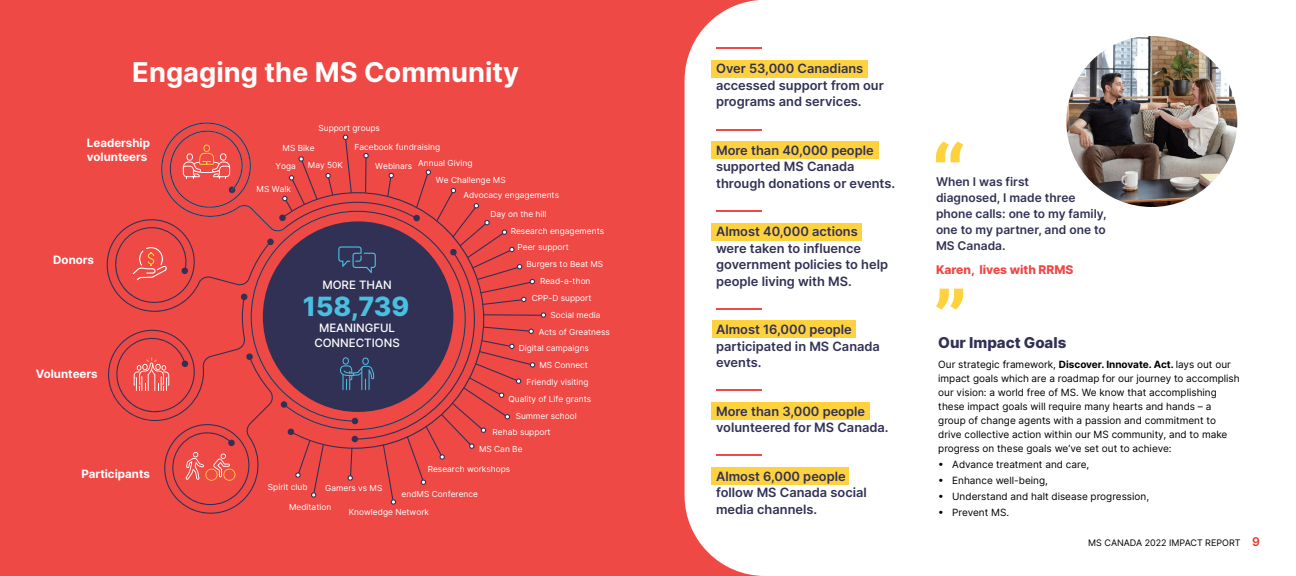
<style>
.page{position:relative;width:1296px;height:576px;background:#fff}
.page>*{position:absolute;margin:0;border:0;box-sizing:border-box;transform-origin:0 0}
.t1{font:700 27.3px "Inter";color:#fff}
.t2{font:800 26.5px "Inter";color:#49c0e0}
.t3{font:800 15px "Inter";color:#313155}
.t4{font:600 12.8px/16.5px "Inter";color:#313155}
.t5{font:600 12px/16px "Inter";color:#313256}
.t6{font:800 12px "Inter";color:#ef4845}
.t7{font:700 11.5px/14.4px "Inter";color:#fff}
.t8{font:500 11.5px/14.4px "Inter";color:#fff;text-align:center}
.t9{font:10px/14px "Inter";color:#000}
.t10{font:9px "Inter";color:#000}
.t11{font:8.3px/16.8px "Inter";color:#fff;text-align:center}
.s1{font-weight:700}
.s2{font-weight:600;font-size:12px;color:#e8332c}
</style>
<div class="page">
<div style="left:0;top:0;width:774px;height:576px;background:#ef4945"></div>
<svg style="left:685px;top:0;width:279px;height:576px"></svg>
<svg style="left:106px;top:123px;width:440px;height:391px"></svg>
<div style="left:712px;top:60px;width:156px;height:17px;background:#fed23f"></div>
<div style="left:712px;top:142px;width:167px;height:17px;background:#fed23f"></div>
<div style="left:712px;top:223px;width:150px;height:18px;background:#fed23f"></div>
<div style="left:712px;top:321px;width:144px;height:17px;background:#fed23f"></div>
<div style="left:712px;top:402px;width:158px;height:18px;background:#fed23f"></div>
<div style="left:712px;top:467px;width:137px;height:18px;background:#fed23f"></div>
<svg style="left:936px;top:142px;width:27px;height:20px"></svg>
<svg style="left:936px;top:289px;width:27px;height:20px"></svg>
<img style="left:1066px;top:36px;width:171px;height:171px;border-radius:86px">
<hr style="left:716px;top:47px;width:46px;height:2px;background:#ef4945">
<hr style="left:716px;top:129px;width:46px;height:2px;background:#ef4945">
<hr style="left:716px;top:210px;width:46px;height:2px;background:#ef4945">
<hr style="left:716px;top:308px;width:46px;height:2px;background:#ef4945">
<hr style="left:716px;top:389px;width:46px;height:2px;background:#ef4945">
<hr style="left:716px;top:454px;width:46px;height:2px;background:#ef4945">
<h1 class="t1" style="left:132px;top:53px;width:388px">Engaging the MS Community</h1>
<p class="t11" style="left:319px;top:119px;width:63px">Support groups</p>
<p class="t7" style="left:87px;top:135px;width:65px">Leadership volunteers</p>
<p class="t11" style="left:283px;top:140px;width:34px">MS Bike</p>
<p class="t11" style="left:355px;top:139px;width:87px">Facebook fundraising</p>
<p class="t11" style="left:418px;top:155px;width:56px">Annual Giving</p>
<p class="t11" style="left:308px;top:156px;width:36px">May 50K</p>
<p class="t11" style="left:276px;top:157px;width:22px">Yoga</p>
<p class="t11" style="left:375px;top:157px;width:39px">Webinars</p>
<p class="t11" style="left:257px;top:181px;width:36px">MS Walk</p>
<p class="t11" style="left:436px;top:172px;width:71px">We Challenge MS</p>
<p class="t11" style="left:463px;top:186px;width:97px">Advocacy engagements</p>
<p class="t11" style="left:490px;top:205px;width:58px">Day on the hill</p>
<p class="t11" style="left:511px;top:222px;width:95px">Research engagements</p>
<p class="t11" style="left:518px;top:239px;width:53px">Peer support</p>
<p class="t7" style="left:53px;top:253px;width:42px">Donors</p>
<p class="t8" style="left:322px;top:278px;width:71px">MORE THAN</p>
<p class="t8" style="left:314px;top:321px;width:87px">MEANINGFUL<br>CONNECTIONS</p>
<h2 class="t2" style="left:303px;top:287px;width:108px">158,739</h2>
<p class="t11" style="left:526px;top:256px;width:78px">Burgers to Beat MS<br>Read-a-thon</p>
<p class="t11" style="left:532px;top:289px;width:61px">CPP-D support</p>
<p class="t11" style="left:539px;top:323px;width:73px">Acts of Greatness</p>
<p class="t11" style="left:550px;top:306px;width:52px">Social media</p>
<p class="t11" style="left:519px;top:340px;width:72px">Digital campaigns</p>
<p class="t7" style="left:36px;top:366px;width:63px">Volunteers</p>
<p class="t11" style="left:539px;top:357px;width:50px">MS Connect</p>
<p class="t11" style="left:527px;top:373px;width:64px">Friendly visiting</p>
<p class="t11" style="left:508px;top:390px;width:84px">Quality of Life grants</p>
<p class="t11" style="left:516px;top:407px;width:63px">Summer school</p>
<p class="t11" style="left:493px;top:424px;width:60px">Rehab support</p>
<p class="t11" style="left:479px;top:441px;width:45px">MS Can Be</p>
<p class="t7" style="left:81px;top:466px;width:70px">Participants</p>
<p class="t11" style="left:428px;top:460px;width:84px">Research workshops</p>
<p class="t11" style="left:268px;top:478px;width:41px">Spirit club</p>
<p class="t11" style="left:325px;top:479px;width:59px">Gamers vs MS</p>
<p class="t11" style="left:402px;top:485px;width:78px">endMS Conference</p>
<p class="t11" style="left:289px;top:499px;width:44px">Meditation</p>
<p class="t11" style="left:349px;top:504px;width:82px">Knowledge Network</p>
<p class="t4" style="left:716px;top:60px;width:169px">Over 53,000 Canadians accessed support from our programs and services.</p>
<p class="t4" style="left:716px;top:142px;width:181px">More than 40,000 people supported MS Canada through donations or events.</p>
<p class="t4" style="left:716px;top:223px;width:173px">Almost 40,000 actions were taken to influence government policies to help people living with MS.</p>
<p class="t4" style="left:716px;top:321px;width:165px">Almost 16,000 people participated in MS Canada events.</p>
<p class="t4" style="left:716px;top:402px;width:174px">More than 3,000 people volunteered for MS Canada.</p>
<p class="t4" style="left:716px;top:467px;width:152px">Almost 6,000 people follow MS Canada social media channels.</p>
<p class="t5" style="left:936px;top:173px;width:172px">When I was first<br>diagnosed, I made three phone calls: one to my family, one to my partner, and one to<br>MS Canada.</p>
<p class="t6" style="left:936px;top:260px;width:139px">Karen, lives with RRMS</p>
<h3 class="t3" style="left:938px;top:331px;width:130px">Our Impact Goals</h3>
<p class="t9" style="left:938px;top:357px;width:303px">Our strategic framework, <span class="s1">Discover. Innovate. Act.</span> lays out our impact goals which are a roadmap for our journey to accomplish our vision: a world free of MS. We know that accomplishing these impact goals will require many hearts and hands – a group of change agents with a passion and commitment to drive collective action within our MS community, and to make progress on these goals we’ve set out to achieve:</p>
<p class="t9" style="left:938px;top:457px;width:153px">• Advance treatment and care,</p>
<p class="t9" style="left:938px;top:473px;width:111px">• Enhance well-being,</p>
<p class="t9" style="left:938px;top:489px;width:212px">• Understand and halt disease progression,</p>
<p class="t9" style="left:938px;top:505px;width:73px">• Prevent MS.</p>
<p class="t10" style="left:1088px;top:536px;width:173px">MS CANADA 2022 IMPACT REPORT <span class="s2">9</span></p>
</div>
